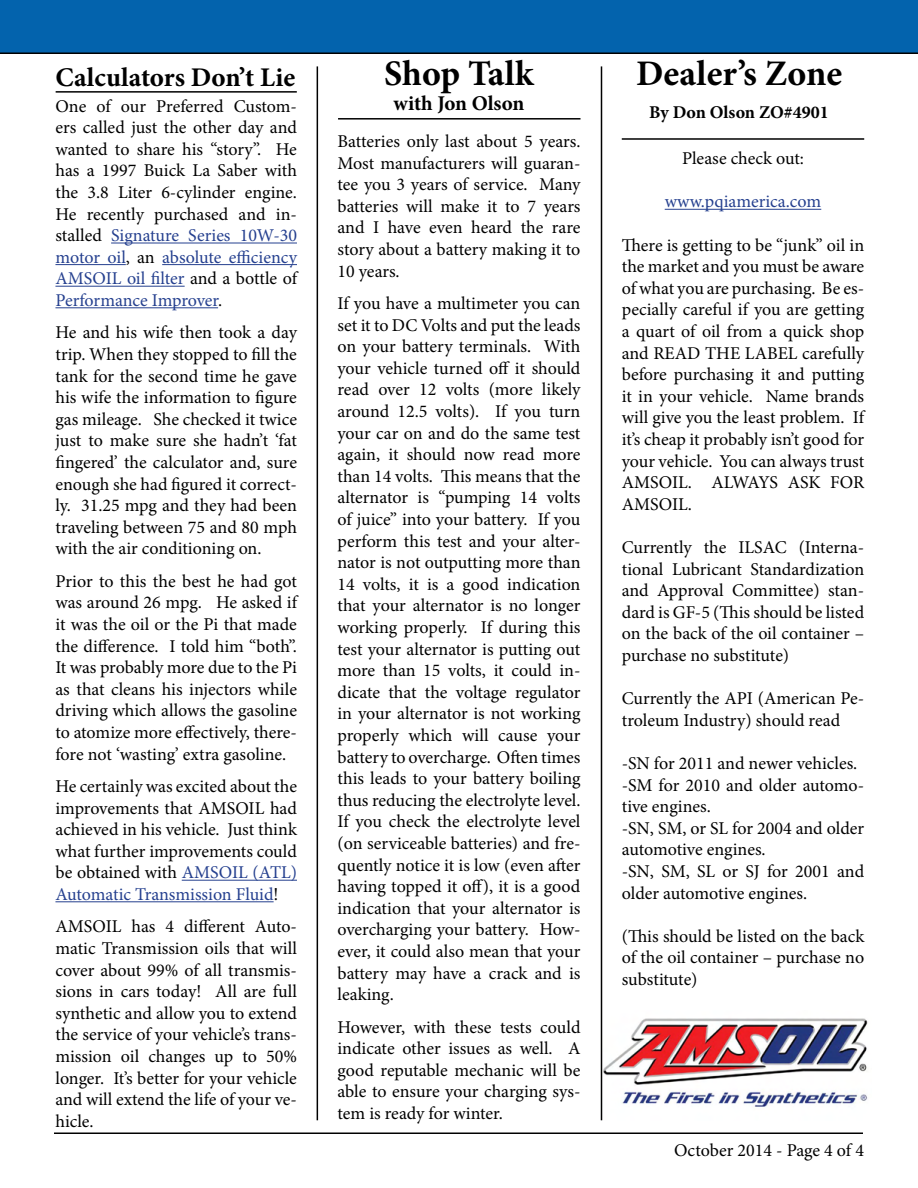
<style>
.page{position:relative;width:918px;height:1188px;background:#fff}
.page>*{position:absolute;margin:0;border:0;box-sizing:border-box;transform-origin:0 0}
.t1{font:700 36px "Minion Pro";color:#000}
.t2{font:700 27px "Minion Pro";letter-spacing:.005em;color:#000}
.t3{font:700 21px "Minion Pro";letter-spacing:-.005em;color:#000}
.t4{font:18px/21.6px "Minion Pro";letter-spacing:-.005em;color:#000;text-align:justify}
.t5{font:18px "Minion Pro";color:#25408f}
.t6{font:700 18px "Minion Pro";color:#000}
.s1{color:#25408f}
</style>
<div class="page">
<img style="left:602px;top:1010px;width:266px;height:110px">
<hr style="left:317px;top:66px;width:1px;height:1054px;background:#000">
<hr style="left:601px;top:66px;width:1px;height:1054px;background:#000">
<hr style="left:54px;top:1132px;width:809px;height:2px;background:#000">
<div style="left:0;top:0;width:918px;height:54px;background:#0363ad"></div>
<hr style="left:56px;top:91px;width:241px;height:2px;background:#000">
<hr style="left:111px;top:243px;width:186px;height:1px;background:#25408f">
<hr style="left:55px;top:264px;width:71px;height:1px;background:#25408f">
<hr style="left:162px;top:264px;width:135px;height:1px;background:#25408f">
<hr style="left:55px;top:286px;width:130px;height:1px;background:#25408f">
<hr style="left:55px;top:307px;width:163px;height:1px;background:#25408f">
<hr style="left:182px;top:880px;width:115px;height:1px;background:#25408f">
<hr style="left:55px;top:901px;width:219px;height:1px;background:#25408f">
<hr style="left:338px;top:118px;width:243px;height:2px;background:#000">
<hr style="left:622px;top:138px;width:242px;height:2px;background:#000">
<hr style="left:665px;top:209px;width:156px;height:1px;background:#25408f">
<h1 class="t1" style="left:636px;top:48px;width:207px">Dealer’s Zone</h1>
<h1 class="t1" style="left:384px;top:48px;width:151px">Shop Talk</h1>
<p class="t3" style="left:393px;top:89px;width:133px">with Jon Olson</p>
<h2 class="t2" style="left:56px;top:58px;width:241px">Calculators Don’t Lie</h2>
<p class="t4" style="left:55px;top:95px;width:243px">One of our Preferred Custom-</p>
<p class="t6" style="left:649px;top:99px;width:181px">By Don Olson ZO#4901</p>
<p class="t4" style="left:55px;top:117px;width:243px">ers called just the other day and wanted to share his “story”. He has a 1997 Buick La Saber with the 3.8 Liter 6-cylinder engine.<br>He recently purchased and in&shy;stalled <span class="s1">Signature Series 10W-30 motor oil</span>, an <span class="s1">absolute efficiency AMSOIL oil filter</span> and a bottle of <span class="s1">Performance Improver</span>.</p>
<p class="t4" style="left:55px;top:322px;width:243px">He and his wife then took a day trip. When they stopped to fill the tank for the second time he gave his wife the information to figure gas mileage. She checked it twice just to make sure she hadn’t ‘fat fingered’ the calculator and, sure enough she had figured it correct&shy;ly. 31.25 mpg and they had been traveling between 75 and 80 mph with the air conditioning on.</p>
<p class="t4" style="left:55px;top:570px;width:243px">Prior to this the best he had got was around 26 mpg. He asked if it was the oil or the Pi that made the difference. I told him “both”.<br>It was probably more due to the Pi as that cleans his injectors while driving which allows the gasoline to atomize more effectively, there&shy;fore not ‘wasting’ extra gasoline.</p>
<p class="t4" style="left:55px;top:776px;width:243px">He certainly was excited about the improvements that AMSOIL had achieved in his vehicle. Just think what further improvements could be obtained with <span class="s1">AMSOIL (ATL)<br>Automatic Transmission Fluid</span>!</p>
<p class="t4" style="left:55px;top:916px;width:243px">AMSOIL has 4 different Auto&shy;matic Transmission oils that will cover about 99% of all transmis&shy;sions in cars today! All are full synthetic and allow you to extend the service of your vehicle’s trans&shy;mission oil changes up to 50% longer. It’s better for your vehicle and will extend the life of your ve&shy;hicle.</p>
<p class="t4" style="left:338px;top:131px;width:245px">Batteries only last about 5 years.<br>Most manufacturers will guaran&shy;tee you 3 years of service. Many batteries will make it to 7 years and I have even heard the rare story about a battery making it to 10 years.</p>
<p class="t4" style="left:338px;top:293px;width:245px">If you have a multimeter you can set it to DC Volts and put the leads on your battery terminals. With your vehicle turned off it should read over 12 volts (more likely around 12.5 volts). If you turn your car on and do the same test again, it should now read more than 14 volts. This means that the alternator is “pumping 14 volts of juice” into your battery. If you perform this test and your alter&shy;nator is not outputting more than 14 volts, it is a good indication that your alternator is no longer working properly. If during this test your alternator is putting out more than 15 volts, it could in&shy;dicate that the voltage regulator in your alternator is not working properly which will cause your battery to overcharge. Often times this leads to your battery boiling thus reducing the electrolyte level.<br>If you check the electrolyte level (on serviceable batteries) and fre&shy;quently notice it is low (even after having topped it off), it is a good indication that your alternator is overcharging your battery. How&shy;ever, it could also mean that your battery may have a crack and is leaking.</p>
<p class="t4" style="left:338px;top:1016px;width:245px">However, with these tests could indicate other issues as well. A good reputable mechanic will be able to ensure your charging sys&shy;tem is ready for winter.</p>
<p class="t4" style="left:682px;top:148px;width:123px">Please check out:</p>
<p class="t5" style="left:665px;top:190px;width:158px">www.pqiamerica.com</p>
<p class="t4" style="left:622px;top:234px;width:244px">There is getting to be “junk” oil in the market and you must be aware of what you are purchasing. Be es&shy;pecially careful if you are getting a quart of oil from a quick shop and READ THE LABEL carefully before purchasing it and putting it in your vehicle. Name brands will give you the least problem. If it’s cheap it probably isn’t good for your vehicle. You can always trust AMSOIL. ALWAYS ASK FOR AMSOIL.</p>
<p class="t4" style="left:622px;top:537px;width:244px">Currently the ILSAC (Interna&shy;tional Lubricant Standardization and Approval Committee) stan&shy;dard is GF-5 (This should be listed on the back of the oil container – purchase no substitute)</p>
<p class="t4" style="left:622px;top:688px;width:244px">Currently the API (American Pe&shy;troleum Industry) should read</p>
<p class="t4" style="left:622px;top:753px;width:244px;text-align:left">-SN for 2011 and newer vehicles. -SM for 2010 and older automo&shy;tive engines.<br>-SN, SM, or SL for 2004 and older automotive engines.<br>-SN, SM, SL or SJ for 2001 and older automotive engines.</p>
<p class="t4" style="left:622px;top:925px;width:244px">(This should be listed on the back of the oil container – purchase no substitute)</p>
<p class="t4" style="left:674px;top:1139px;width:191px">October 2014 - Page 4 of 4</p>
</div>
